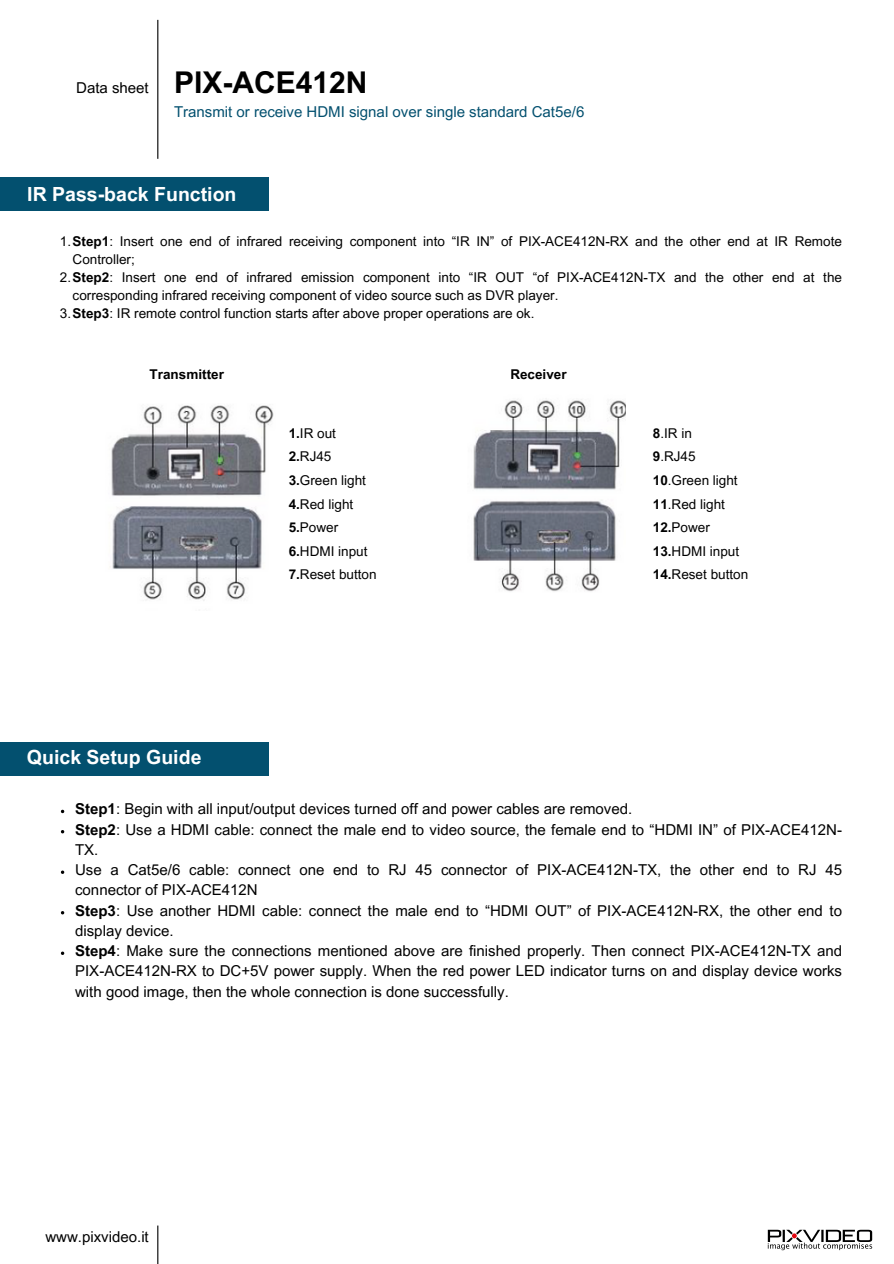
<style>
.page{position:relative;width:894px;height:1264px;background:#fff}
.page>*{position:absolute;margin:0;border:0;box-sizing:border-box;transform-origin:0 0}
.t1{font:700 30px "Arial MT Pro";color:#000}
.t2{font:700 19.5px "Arial MT Pro";color:#fff}
.t3{font:15px/20.2px "Arial MT Pro";color:#000}
.t4{font:15px "Arial MT Pro";color:#03506f}
.t5{font:13.5px/18px "Arial MT Pro";color:#000}
.t6{font:700 13.5px "Arial MT Pro";color:#000}
.s1{font-weight:700}
</style>
<div class="page">
<div style="left:0;top:742px;width:268px;height:33px;background:#03506f"></div>
<hr style="left:157px;top:1225px;width:1px;height:38px;background:#000">
<img style="left:111px;top:405px;width:163px;height:196px">
<img style="left:473px;top:399px;width:152px;height:193px">
<div style="left:0;top:177px;width:268px;height:33px;background:#03506f"></div>
<hr style="left:157px;top:20px;width:1px;height:139px;background:#000">
<img style="left:767px;top:1229px;width:105px;height:22px">
<p class="t3" style="left:76px;top:79px;width:74px">Data sheet</p>
<p class="t1" style="left:174px;top:71px;width:195px">PIX-ACE412N</p>
<p class="t4" style="left:174px;top:106px;width:411px">Transmit or receive HDMI signal over single standard Cat5e/6</p>
<p class="t2" style="left:27px;top:186px;width:211px">IR Pass-back Function</p>
<p class="t5" style="left:73px;top:234px;width:770px;text-indent:-13px">1.<span class="s1">Step1</span>: Insert one end of infrared receiving component into “IR IN” of PIX-ACE412N-RX and the other end at IR Remote<br>Controller;</p>
<p class="t5" style="left:73px;top:270px;width:770px;text-indent:-13px">2.<span class="s1">Step2</span>: Insert one end of infrared emission component into “IR OUT “of PIX-ACE412N-TX and the other end at the corresponding infrared receiving component of video source such as DVR player.</p>
<p class="t5" style="left:60px;top:306px;width:476px">3.<span class="s1">Step3</span>: IR remote control function starts after above proper operations are ok.</p>
<p class="t6" style="left:150px;top:369px;width:76px">Transmitter</p>
<p class="t6" style="left:510px;top:369px;width:58px">Receiver</p>
<p class="t2" style="left:27px;top:750px;width:176px">Quick Setup Guide</p>
<p class="t5" style="left:288px;top:425px;width:49px"><span class="s1">1.</span>IR out</p>
<p class="t5" style="left:288px;top:449px;width:44px"><span class="s1">2.</span>RJ45</p>
<p class="t5" style="left:288px;top:473px;width:79px"><span class="s1">3.</span>Green light</p>
<p class="t5" style="left:288px;top:496px;width:66px"><span class="s1">4.</span>Red light</p>
<p class="t5" style="left:288px;top:520px;width:51px"><span class="s1">5.</span>Power</p>
<p class="t5" style="left:288px;top:544px;width:80px"><span class="s1">6.</span>HDMI input</p>
<p class="t5" style="left:288px;top:567px;width:89px"><span class="s1">7.</span>Reset button</p>
<p class="t5" style="left:652px;top:425px;width:41px"><span class="s1">8</span>.IR in</p>
<p class="t5" style="left:652px;top:449px;width:44px"><span class="s1">9</span>.RJ45</p>
<p class="t5" style="left:652px;top:473px;width:86px"><span class="s1">10</span>.Green light</p>
<p class="t5" style="left:652px;top:496px;width:74px"><span class="s1">11</span>.Red light</p>
<p class="t5" style="left:652px;top:520px;width:59px"><span class="s1">12.</span>Power</p>
<p class="t5" style="left:652px;top:544px;width:88px"><span class="s1">13.</span>HDMI input</p>
<p class="t5" style="left:652px;top:567px;width:97px"><span class="s1">14.</span>Reset button</p>
<h3 class="t3" style="left:75px;top:800px;width:558px"><span class="s1">Step1</span>: Begin with all input/output devices turned off and power cables are removed.</h3>
<h1 class="t3" style="left:75px;top:821px;width:768px"><span class="s1">Step2</span>: Use a HDMI cable: connect the male end to video source, the female end to “HDMI IN” of PIX-ACE412N-<br>TX.</h1>
<p class="t3" style="left:75px;top:861px;width:768px">Use a Cat5e/6 cable: connect one end to RJ 45 connector of PIX-ACE412N-TX, the other end to RJ 45 connector of PIX-ACE412N</p>
<p class="t3" style="left:75px;top:902px;width:768px"><span class="s1">Step3</span>: Use another HDMI cable: connect the male end to “HDMI OUT” of PIX-ACE412N-RX, the other end to display device.</p>
<p class="t3" style="left:75px;top:942px;width:768px;text-align:justify"><span class="s1">Step4</span>: Make sure the connections mentioned above are finished properly. Then connect PIX-ACE412N-TX and PIX-ACE412N-RX to DC+5V power supply. When the red power LED indicator turns on and display device works with good image, then the whole connection is done successfully.</p>
<p class="t3" style="left:45px;top:1227px;width:105px">www.pixvideo.it</p>
</div>
